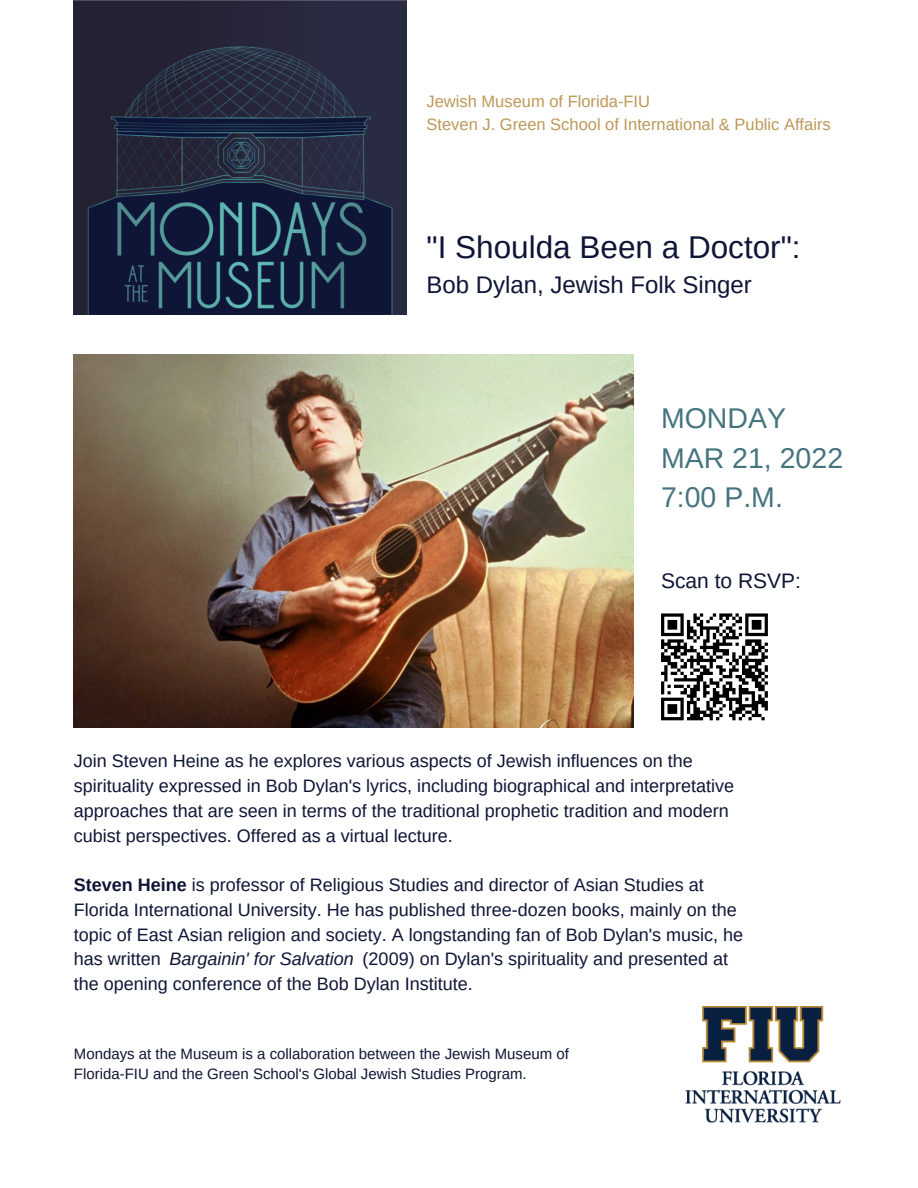
<style>
.page{position:relative;width:918px;height:1188px;background:#fff}
.page>*{position:absolute;margin:0;border:0;box-sizing:border-box;transform-origin:0 0}
.t1{font:31.5px "Arimo";color:#0f1536}
.t2{font:28.5px "Arimo";color:#45747e}
.t3{font:24px "Arimo";color:#0f1536}
.t4{font:21px "Arimo";color:#0f1536}
.t5{font:18px/24.8px "Arimo";color:#0f1536}
.t6{font:16.5px "Arimo";color:#bd9858}
.t7{font:15px/20.2px "Arimo";color:#0f1536}
.s1{font-weight:700}
.s2{font-style:italic}
</style>
<div class="page">
<img style="left:74px;top:0;width:333px;height:315px">
<img style="left:74px;top:354px;width:559px;height:374px">
<img style="left:685px;top:1007px;width:155px;height:116px">
<svg style="left:661px;top:613px;width:107px;height:107px"></svg>
<p class="t6" style="left:427px;top:92px;width:225px">Jewish Museum of Florida-FIU</p>
<p class="t6" style="left:427px;top:115px;width:406px">Steven J. Green School of International &amp; Public Affairs</p>
<p class="t1" style="left:427px;top:230px;width:376px">"I Shoulda Been a Doctor":</p>
<p class="t3" style="left:427px;top:271px;width:327px">Bob Dylan, Jewish Folk Singer</p>
<p class="t2" style="left:661px;top:402px;width:127px">MONDAY</p>
<p class="t2" style="left:661px;top:442px;width:184px">MAR 21, 2022</p>
<p class="t2" style="left:661px;top:481px;width:123px">7:00 P.M.</p>
<p class="t4" style="left:661px;top:569px;width:141px">Scan to RSVP:</p>
<p class="t5" style="left:74px;top:749px;width:662px">Join Steven Heine as he explores various aspects of Jewish influences on the spirituality expressed in Bob Dylan's lyrics, including biographical and interpretative approaches that are seen in terms of the traditional prophetic tradition and modern cubist perspectives. Offered as a virtual lecture.</p>
<p class="t5" style="left:74px;top:872px;width:671px"><span class="s1">Steven Heine</span> is professor of Religious Studies and director of Asian Studies at Florida International University. He has published three-dozen books, mainly on the topic of East Asian religion and society. A longstanding fan of Bob Dylan's music, he has written <span class="s2">Bargainin' for Salvation</span> (2009) on Dylan's spirituality and presented at the opening conference of the Bob Dylan Institute.</p>
<p class="t7" style="left:74px;top:1044px;width:497px">Mondays at the Museum is a collaboration between the Jewish Museum of<br>Florida-FIU and the Green School's Global Jewish Studies Program.</p>
</div>
